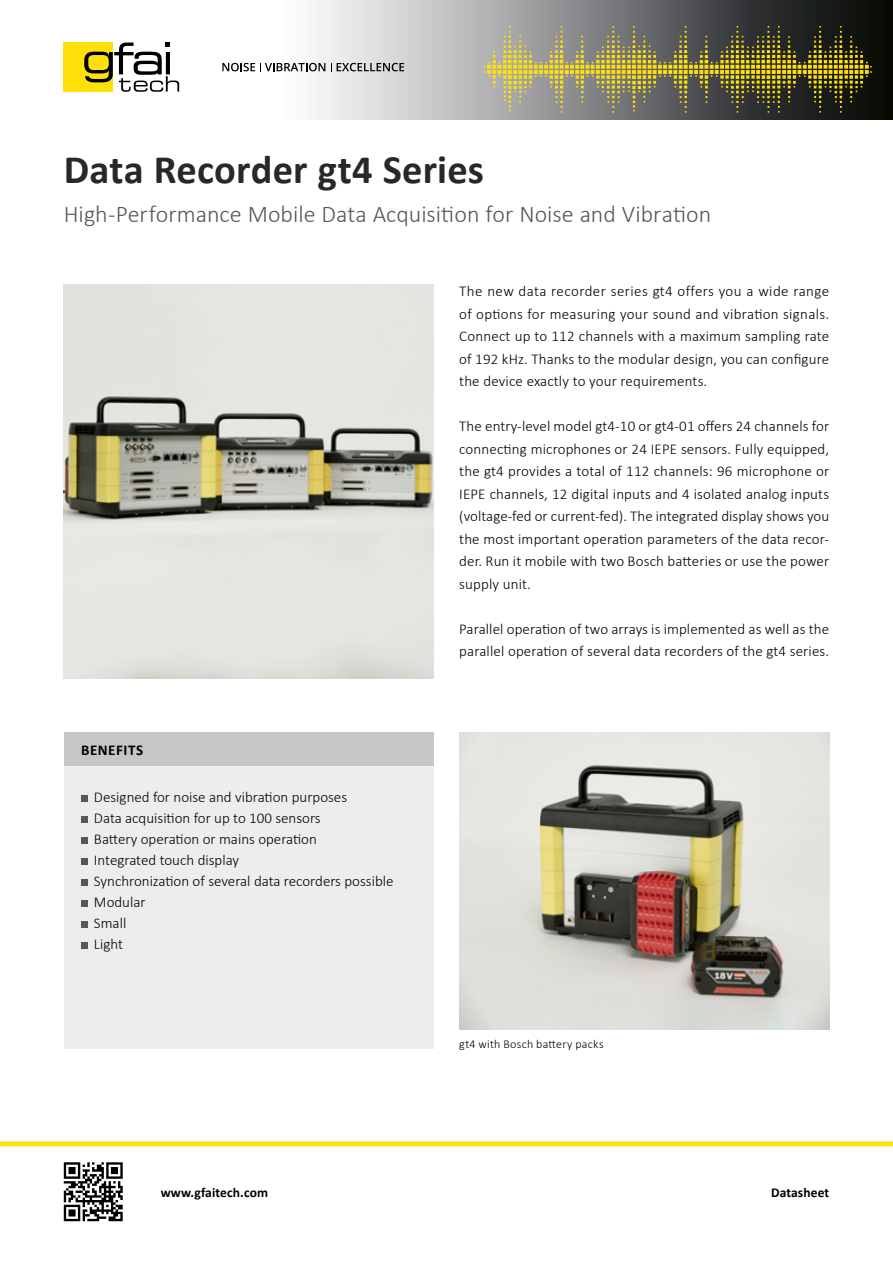
<style>
.page{position:relative;width:893px;height:1263px;background:#fff}
.page>*{position:absolute;margin:0;border:0;box-sizing:border-box;transform-origin:0 0}
.t1{font:700 40.5px "Calibri";letter-spacing:.005em;color:#282828}
.t2{font:300 24px "Calibri";color:#575756}
.t3{font:300 15px/22.5px "Calibri";color:#000;text-align:justify}
.t4{font:700 15px "Calibri";letter-spacing:.035em;color:#000}
.t5{font:700 13.5px "Calibri";letter-spacing:.01em;color:#000}
.t6{font:300 12px "Calibri";letter-spacing:.02em;color:#000}
</style>
<div class="page">
<img style="left:64px;top:285px;width:370px;height:394px">
<img style="left:459px;top:732px;width:370px;height:297px">
<svg style="left:165px;top:0;width:728px;height:119px"></svg>
<svg style="left:484px;top:26px;width:388px;height:87px;background:#78734d"></svg>
<div style="left:64px;top:43px;width:49px;height:49px;background:#ffe009"></div>
<svg style="left:84px;top:43px;width:95px;height:49px"></svg>
<svg style="left:222px;top:63px;width:103px;height:8px"></svg>
<svg style="left:331px;top:63px;width:73px;height:8px"></svg>
<hr style="left:0;top:1142px;width:893px;height:4px;background:#ffe009">
<svg style="left:64px;top:1162px;width:59px;height:59px"></svg>
<div style="left:64px;top:766px;width:370px;height:282px;background:#ededed"></div>
<div style="left:64px;top:732px;width:370px;height:34px;background:#c6c6c6"></div>
<div style="left:81px;top:795px;width:6px;height:7px;background:#575756"></div>
<div style="left:81px;top:816px;width:6px;height:7px;background:#575756"></div>
<div style="left:81px;top:837px;width:6px;height:7px;background:#575756"></div>
<div style="left:81px;top:858px;width:6px;height:7px;background:#575756"></div>
<div style="left:81px;top:879px;width:6px;height:7px;background:#575756"></div>
<div style="left:81px;top:900px;width:6px;height:7px;background:#575756"></div>
<div style="left:81px;top:921px;width:6px;height:7px;background:#575756"></div>
<div style="left:81px;top:942px;width:6px;height:7px;background:#575756"></div>
<h1 class="t1" style="left:64px;top:141px;width:422px">Data Recorder gt4 Series</h1>
<h2 class="t2" style="left:64px;top:199px;width:649px">High-Performance Mobile Data Acquisition for Noise and Vibration</h2>
<p class="t4" style="left:81px;top:739px;width:64px">BENEFITS</p>
<p class="t3" style="left:94px;top:787px;width:301px;line-height:21px;text-align:left">Designed for noise and vibration purposes<br>Data acquisition for up to 100 sensors<br>Battery operation or mains operation<br>Integrated touch display<br>Synchronization of several data recorders possible<br>Modular<br>Small<br>Light</p>
<p class="t3" style="left:459px;top:280px;width:372px">The new data recorder series gt4 offers you a wide range of options for measuring your sound and vibration signals.<br>Connect up to 112 channels with a maximum sampling rate of 192 kHz. Thanks to the modular design, you can configure the device exactly to your requirements.</p>
<p class="t3" style="left:459px;top:415px;width:371px">The entry-level model gt4-10 or gt4-01 offers 24 channels for connecting microphones or 24 IEPE sensors. Fully equipped, the gt4 provides a total of 112 channels: 96 microphone or IEPE channels, 12 digital inputs and 4 isolated analog inputs (voltage-fed or current-fed). The integrated display shows you the most important operation parameters of the data recor&shy;der. Run it mobile with two Bosch batteries or use the power supply unit.</p>
<p class="t3" style="left:459px;top:617px;width:371px">Parallel operation of two arrays is implemented as well as the parallel operation of several data recorders of the gt4 series.</p>
<p class="t6" style="left:459px;top:1037px;width:146px">gt4 with Bosch battery packs</p>
<p class="t5" style="left:161px;top:1183px;width:109px">www.gfaitech.com</p>
<p class="t5" style="left:771px;top:1183px;width:60px">Datasheet</p>
</div>
